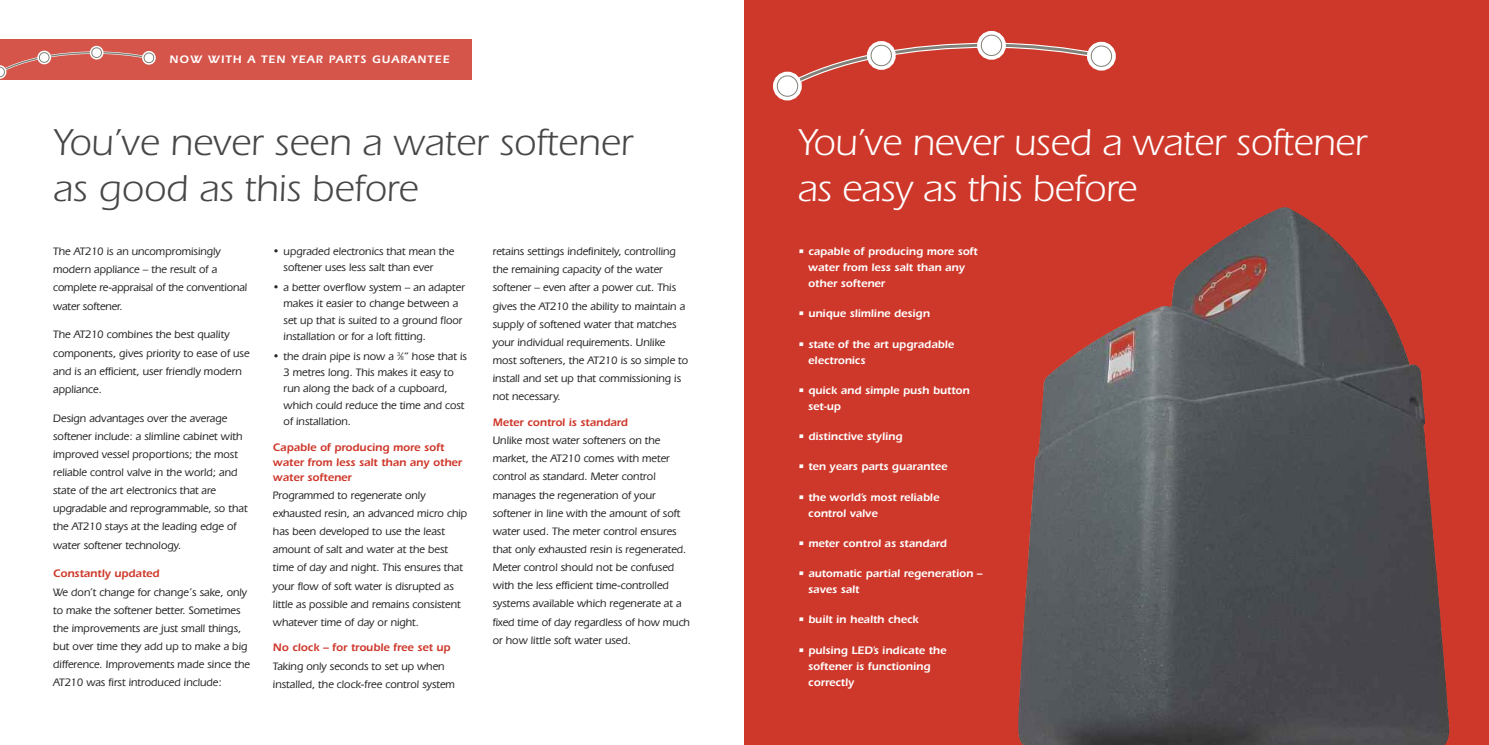
<style>
.page{position:relative;width:1489px;height:745px;background:#fff}
.page>*{position:absolute;margin:0;border:0;box-sizing:border-box;transform-origin:0 0}
.t1{font:38.75px/46.2px "Itc Eras";color:#484747}
.t2{font:38.75px/46.2px "Itc Eras";letter-spacing:-.01em;color:#fff}
.t3{font:500 11.25px/18.1px "Eras IT Cby BT";color:#272627}
.t4{font:600 11.25px/16.2px "Itc Eras";color:#fff}
.t5{font:600 11.25px/15px "Itc Eras";color:#ce382b}
.t6{font:600 11.25px "Itc Eras";letter-spacing:.1em;color:#fff}
.s1{font-size:5.62px}
</style>
<div class="page">
<div style="left:744px;top:0;width:744px;height:744px;background:#ce382b"></div>
<img style="left:1018px;top:207px;width:431px;height:537px">
<div style="left:0;top:39px;width:471px;height:41px;background:#d5554b"></div>
<div style="left:142px;top:51px;width:14px;height:14px;border:6px solid #fff;border-radius:50%"></div>
<div style="left:90px;top:46px;width:13px;height:13px;border:6px solid #fff;border-radius:50%"></div>
<svg style="left:0;top:47px;width:155px;height:32px"></svg>
<div style="left:1086px;top:42px;width:29px;height:29px;border:12px solid #fff;border-radius:50%"></div>
<div style="left:773px;top:72px;width:28px;height:28px;border:12px solid #fff;border-radius:50%"></div>
<div style="left:977px;top:31px;width:28px;height:29px;border:12px solid #fff;border-radius:50%"></div>
<svg style="left:780px;top:34px;width:333px;height:59px"></svg>
<div style="left:777px;top:75px;width:21px;height:22px;border:1px solid #818179;border-radius:50%"></div>
<p class="t6" style="left:169px;top:56px;width:282px">NOW WITH A TEN YEAR PARTS GUARANTEE</p>
<h1 class="t1" style="left:53px;top:123px;width:581px">You’ve never seen a water softener as good as this before</h1>
<h1 class="t2" style="left:797px;top:123px;width:571px">You’ve never used a water softener as easy as this before</h1>
<p class="t3" style="left:53px;top:243px;width:195px">The AT210 is an uncompromisingly modern appliance – the result of a complete re-appraisal of the conventional water softener.</p>
<p class="t3" style="left:53px;top:326px;width:198px">The AT210 combines the best quality components, gives priority to ease of use and is an efficient, user friendly modern appliance.</p>
<p class="t3" style="left:53px;top:409px;width:196px">Design advantages over the average softener include: a slimline cabinet with improved vessel proportions; the most reliable control valve in the world; and state of the art electronics that are upgradable and reprogrammable, so that the AT210 stays at the leading edge of water softener technology.</p>
<p class="t5" style="left:53px;top:567px;width:108px">Constantly updated</p>
<p class="t3" style="left:53px;top:583px;width:198px">We don’t change for change’s sake, only to make the softener better. Sometimes the improvements are just small things, but over time they add up to make a big difference. Improvements made since the AT210 was first introduced include:</p>
<p class="t4" style="left:808px;top:244px;width:171px;text-indent:-11px">• capable of producing more soft water from less salt than any other softener</p>
<p class="t4" style="left:797px;top:306px;width:134px">• unique slimline design</p>
<p class="t4" style="left:808px;top:337px;width:147px;text-indent:-11px">• state of the art upgradable electronics</p>
<p class="t4" style="left:808px;top:383px;width:163px;text-indent:-11px">• quick and simple push button set-up</p>
<p class="t4" style="left:797px;top:429px;width:106px">• distinctive styling</p>
<p class="t4" style="left:797px;top:459px;width:151px">• ten years parts guarantee</p>
<p class="t4" style="left:808px;top:489px;width:132px;text-indent:-11px">• the world’s most reliable control valve</p>
<p class="t4" style="left:797px;top:536px;width:151px">• meter control as standard</p>
<p class="t4" style="left:808px;top:566px;width:176px;text-indent:-11px">• automatic partial regeneration – saves salt</p>
<p class="t4" style="left:797px;top:612px;width:123px">• built in health check</p>
<p class="t4" style="left:808px;top:642px;width:140px;text-indent:-11px">• pulsing LED’s indicate the softener is functioning correctly</p>
<p class="t3" style="left:493px;top:243px;width:197px">retains settings indefinitely, controlling the remaining capacity of the water softener – even after a power cut. This gives the AT210 the ability to maintain a supply of softened water that matches your individual requirements. Unlike most softeners, the AT210 is so simple to install and set up that commissioning is not necessary.</p>
<p class="t5" style="left:493px;top:415px;width:137px">Meter control is standard</p>
<p class="t3" style="left:493px;top:432px;width:199px">Unlike most water softeners on the market, the AT210 comes with meter control as standard. Meter control manages the regeneration of your softener in line with the amount of soft water used. The meter control ensures that only exhausted resin is regenerated.<br>Meter control should not be confused with the less efficient time-controlled systems available which regenerate at a fixed time of day regardless of how much or how little soft water used.</p>
<p class="t3" style="left:283px;top:244px;width:172px;line-height:16.2px;text-indent:-11px">• upgraded electronics that mean the softener uses less salt than ever</p>
<p class="t3" style="left:283px;top:280px;width:183px;line-height:16.2px;text-indent:-11px">• a better overflow system – an adapter makes it easier to change between a set up that is suited to a ground floor installation or for a loft fitting.</p>
<p class="t3" style="left:283px;top:349px;width:185px;line-height:16.2px;text-indent:-11px">• the drain pipe is now a <sup>3</sup>⁄<span class="s1">8</span>“ hose that is<br>3 metres long. This makes it easy to run along the back of a cupboard, which could reduce the time and cost of installation.</p>
<p class="t5" style="left:273px;top:440px;width:191px">Capable of producing more soft water from less salt than any other water softener</p>
<p class="t3" style="left:273px;top:487px;width:196px">Programmed to regenerate only exhausted resin, an advanced micro chip has been developed to use the least amount of salt and water at the best time of day and night. This ensures that your flow of soft water is disrupted as little as possible and remains consistent whatever time of day or night.</p>
<p class="t5" style="left:273px;top:641px;width:179px">No clock – for trouble free set up</p>
<p class="t3" style="left:273px;top:657px;width:183px">Taking only seconds to set up when installed, the clock-free control system</p>
</div>
